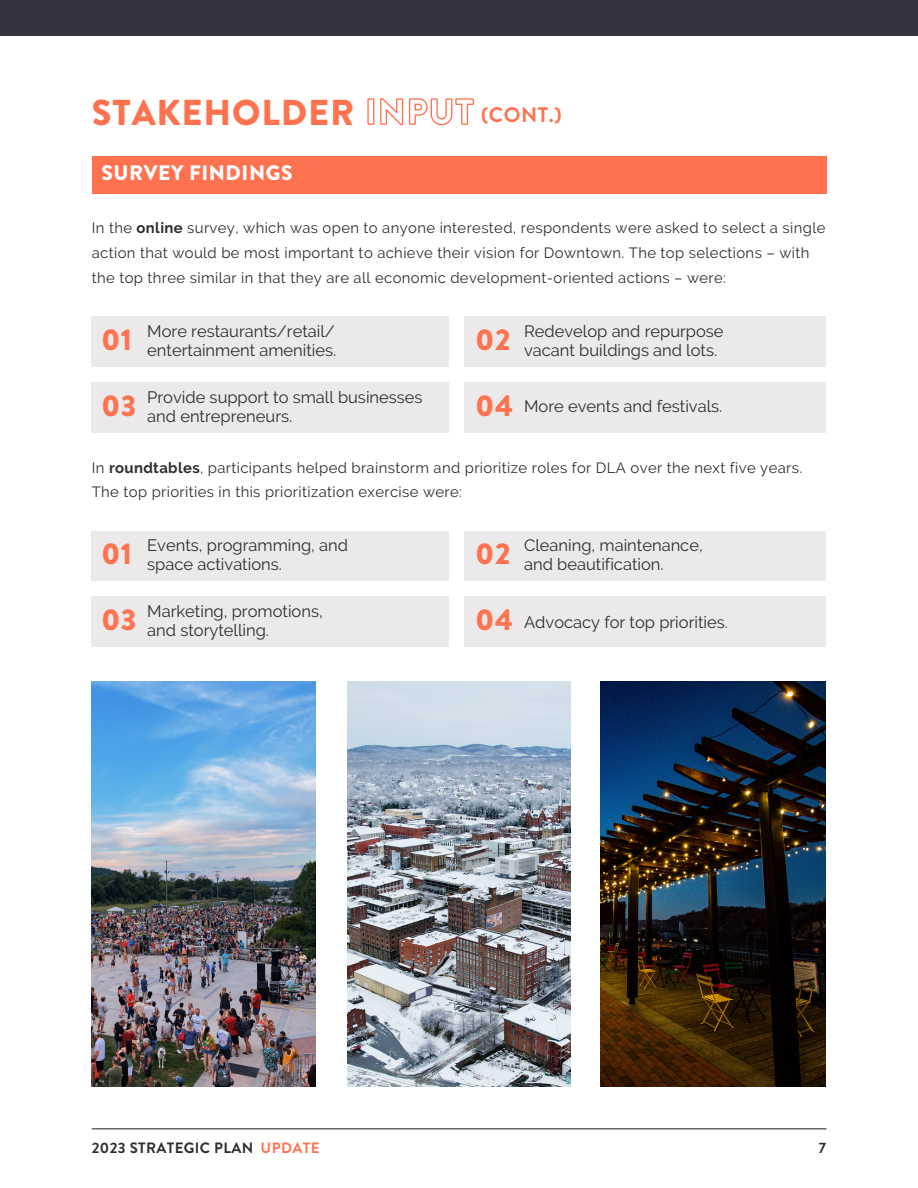
<style>
.page{position:relative;width:918px;height:1188px;background:#fff}
.page>*{position:absolute;margin:0;border:0;box-sizing:border-box;transform-origin:0 0}
.t1{font:900 36px "Brandon Grotesque";letter-spacing:.025em;color:#ff724f}
.t2{font:900 30px/66px "Brandon Grotesque";letter-spacing:.025em;color:#ff724f}
.t3{font:900 21px "Brandon Grotesque";letter-spacing:.025em;color:#fff}
.t4{font:16.5px/19.2px "Raleway";color:#2e2e2e}
.t5{font:700 15px "Brandon Grotesque";letter-spacing:.025em;color:#2e2e2e}
.t6{font:14.85px/24.8px "Raleway";letter-spacing:.025em;color:#2e2e2e}
.s1{color:rgb(0 0 0/0)}
.s2{font-weight:700;font-size:21px}
.s3{font-weight:700}
.s4{color:#ff724f}
</style>
<div class="page">
<div style="left:0;top:0;width:918px;height:36px;background:#33333b"></div>
<hr style="left:92px;top:1128px;width:734px;height:1px;background:#33333b">
<img style="left:92px;top:682px;width:224px;height:405px">
<img style="left:347px;top:682px;width:224px;height:405px">
<img style="left:601px;top:682px;width:225px;height:405px">
<div style="left:92px;top:157px;width:734px;height:36px;background:#ff724f"></div>
<div style="left:92px;top:316px;width:357px;height:50px;background:#ebe9e9"></div>
<div style="left:92px;top:382px;width:357px;height:50px;background:#ebe9e9"></div>
<div style="left:464px;top:316px;width:362px;height:50px;background:#ebe9e9"></div>
<div style="left:464px;top:382px;width:362px;height:50px;background:#ebe9e9"></div>
<div style="left:92px;top:531px;width:357px;height:50px;background:#ebe9e9"></div>
<div style="left:92px;top:597px;width:357px;height:50px;background:#ebe9e9"></div>
<div style="left:464px;top:531px;width:362px;height:50px;background:#ebe9e9"></div>
<div style="left:464px;top:597px;width:362px;height:50px;background:#ebe9e9"></div>
<svg style="left:367px;top:98px;width:107px;height:28px"></svg>
<h1 class="t1" style="left:92px;top:87px;width:471px">STAKEHOLDER <span class="s1">INPUT</span> <span class="s2">(CONT.)</span></h1>
<h3 class="t3" style="left:101px;top:158px;width:193px">SURVEY FINDINGS</h3>
<p class="t6" style="left:92px;top:216px;width:735px">In the <span class="s3">online</span> survey, which was open to anyone interested, respondents were asked to select a single action that would be most important to achieve their vision for Downtown. The top selections – with the top three similar in that they are all economic development-oriented actions – were:</p>
<p class="t4" style="left:147px;top:321px;width:191px">More restaurants/retail/ entertainment amenities.</p>
<p class="t4" style="left:524px;top:321px;width:201px">Redevelop and repurpose vacant buildings and lots.</p>
<p class="t4" style="left:147px;top:387px;width:277px">Provide support to small businesses and entrepreneurs.</p>
<p class="t4" style="left:524px;top:397px;width:200px">More events and festivals.</p>
<p class="t6" style="left:92px;top:455px;width:712px">In <span class="s3">roundtables</span>, participants helped brainstorm and prioritize roles for DLA over the next five years.<br>The top priorities in this prioritization exercise were:</p>
<h2 class="t2" style="left:101px;top:307px;width:36px">01<br>03</h2>
<h2 class="t2" style="left:476px;top:307px;width:39px">02<br>04</h2>
<p class="t4" style="left:147px;top:536px;width:202px">Events, programming, and space activations.</p>
<p class="t4" style="left:524px;top:536px;width:180px">Cleaning, maintenance, and beautification.</p>
<p class="t4" style="left:147px;top:602px;width:177px">Marketing, promotions, and storytelling.</p>
<p class="t4" style="left:524px;top:613px;width:205px">Advocacy for top priorities.</p>
<h2 class="t2" style="left:101px;top:521px;width:36px">01<br>03</h2>
<h2 class="t2" style="left:476px;top:521px;width:39px">02<br>04</h2>
<p class="t5" style="left:92px;top:1137px;width:229px">2023 STRATEGIC PLAN <span class="s4">UPDATE</span></p>
<p class="t5" style="left:819px;top:1137px;width:9px">7</p>
</div>
